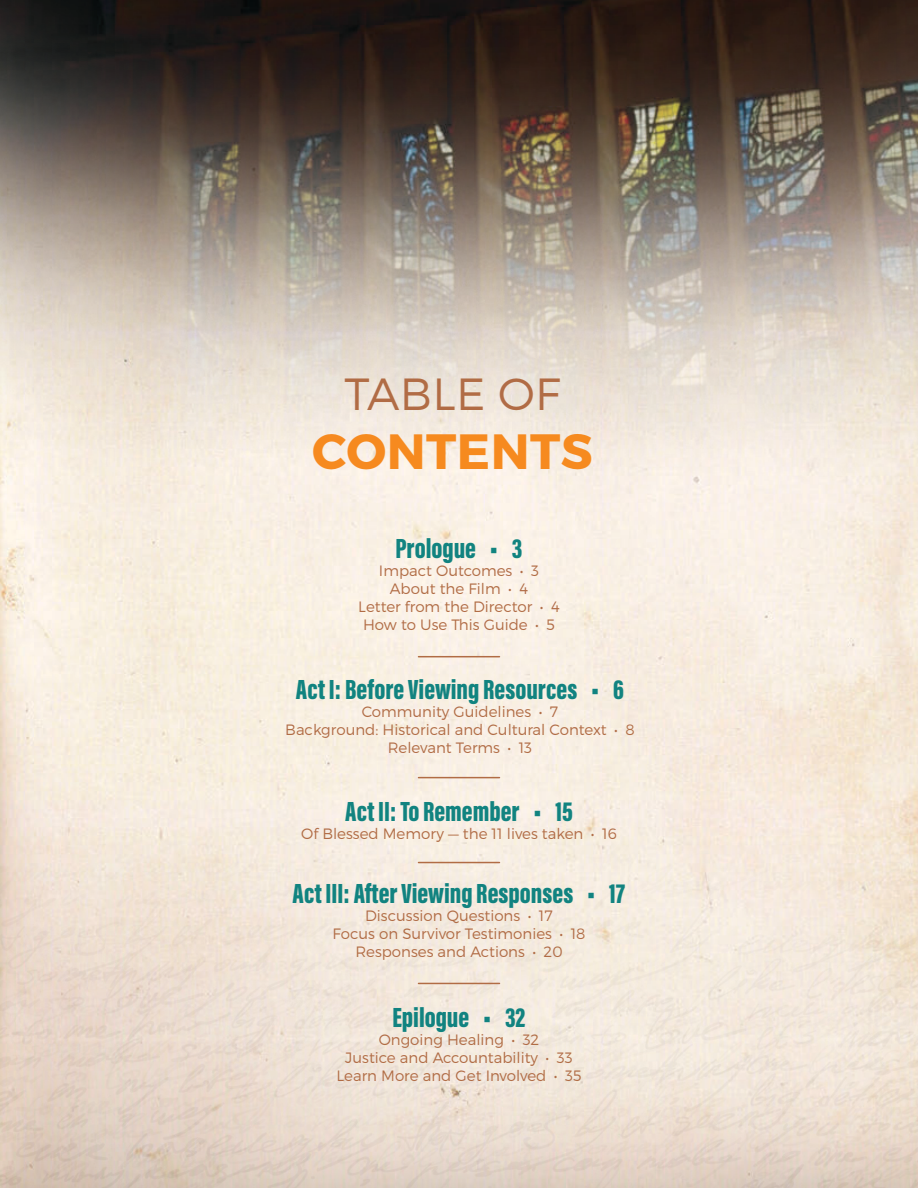
<style>
.page{position:relative;width:918px;height:1188px;background:#fff}
.page>*{position:absolute;margin:0;border:0;box-sizing:border-box;transform-origin:0 0}
.t1{font:700 49.5px "Montserrat";letter-spacing:.01em;color:#f68a1f}
.t2{font:300 45px "Montserrat";letter-spacing:.01em;color:#b16c45}
.t3{font:900 28.5px "Acumin Pro Extra Cond";color:#118380}
.t4{font:300 15px "Montserrat";color:#b16c45}
</style>
<div class="page">
<img style="left:0;top:0;width:918px;height:680px">
<img style="left:0;top:680px;width:918px;height:508px">
<hr style="left:418px;top:656px;width:82px;height:1px;background:#b16c45">
<hr style="left:418px;top:777px;width:82px;height:1px;background:#b16c45">
<hr style="left:418px;top:983px;width:82px;height:1px;background:#b16c45">
<hr style="left:418px;top:862px;width:82px;height:1px;background:#b16c45">
<p class="t2" style="left:344px;top:366px;width:218px">TABLE OF</p>
<p class="t1" style="left:312px;top:421px;width:282px">CONTENTS</p>
<p class="t3" style="left:395px;top:530px;width:129px">Prologue • 3</p>
<p class="t4" style="left:379px;top:561px;width:162px">Impact Outcomes • 3</p>
<p class="t4" style="left:390px;top:579px;width:140px">About the Film • 4</p>
<p class="t4" style="left:358px;top:597px;width:203px">Letter from the Director • 4</p>
<p class="t4" style="left:363px;top:615px;width:193px">How to Use This Guide • 5</p>
<p class="t3" style="left:296px;top:672px;width:330px">Act I: Before Viewing Resources • 6</p>
<p class="t4" style="left:362px;top:703px;width:198px">Community Guidelines • 7</p>
<p class="t4" style="left:285px;top:721px;width:351px">Background: Historical and Cultural Context • 8</p>
<p class="t4" style="left:388px;top:739px;width:146px">Relevant Terms • 13</p>
<p class="t3" style="left:345px;top:794px;width:229px">Act II: To Remember • 15</p>
<p class="t4" style="left:301px;top:825px;width:317px">Of Blessed Memory — the 11 lives taken • 16</p>
<p class="t3" style="left:293px;top:876px;width:334px">Act III: After Viewing Responses • 17</p>
<p class="t4" style="left:365px;top:907px;width:189px">Discussion Questions • 17</p>
<p class="t4" style="left:332px;top:925px;width:255px">Focus on Survivor Testimonies • 18</p>
<p class="t4" style="left:355px;top:943px;width:209px">Responses and Actions • 20</p>
<p class="t3" style="left:392px;top:1000px;width:135px">Epilogue • 32</p>
<p class="t4" style="left:379px;top:1030px;width:162px">Ongoing Healing • 32</p>
<p class="t4" style="left:345px;top:1048px;width:229px">Justice and Accountability • 33</p>
<p class="t4" style="left:336px;top:1066px;width:247px">Learn More and Get Involved • 35</p>
</div>
